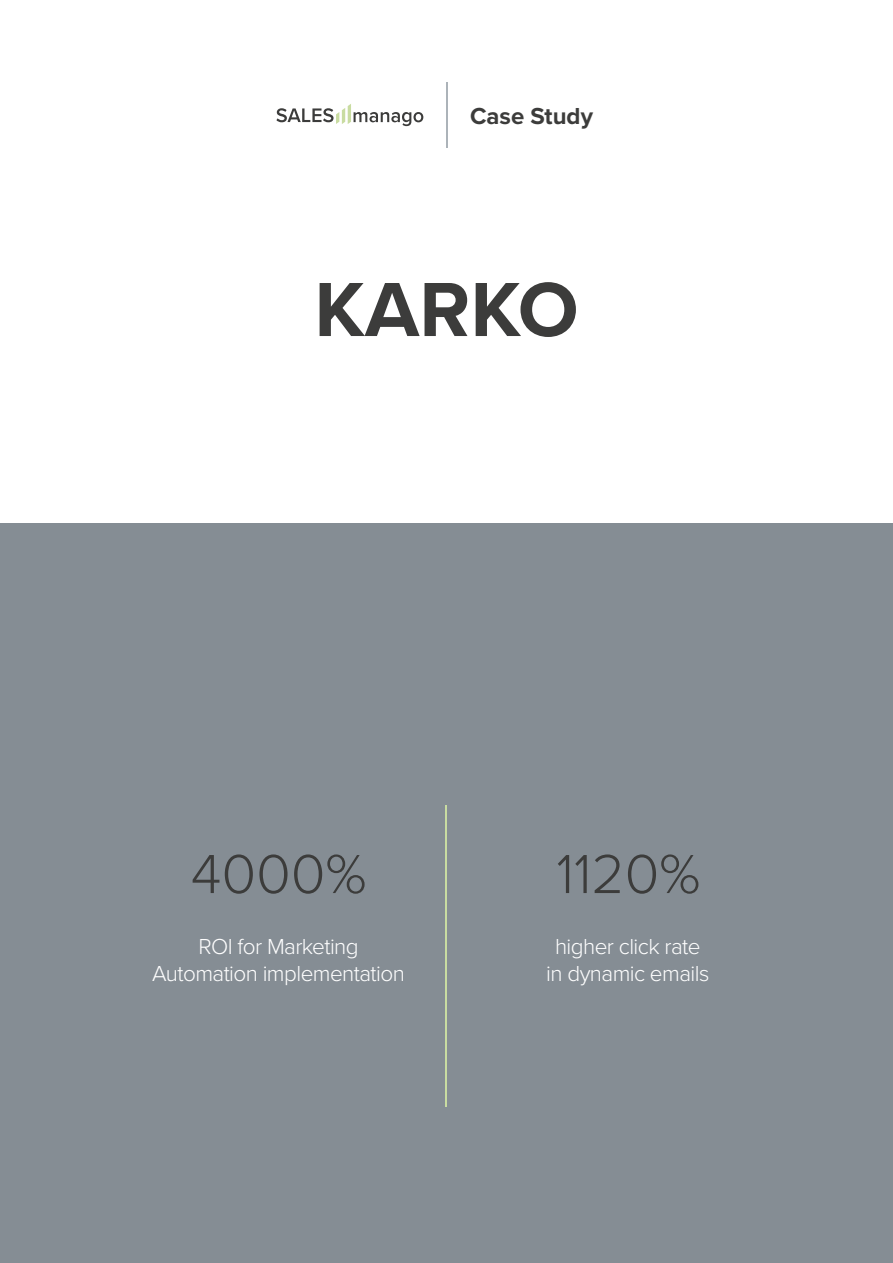
<style>
.page{position:relative;width:893px;height:1263px;background:#fff}
.page>*{position:absolute;margin:0;border:0;box-sizing:border-box;transform-origin:0 0}
.t1{font:700 79.5px "Proxima Nova";color:#3c3c3b}
.t2{font:300 57px "Proxima Nova";color:#3c3c3b}
.t3{font:700 24px "Proxima Nova";color:#3c3c3b}
.t4{font:300 22.5px "Proxima Nova";letter-spacing:-.025em;color:#fff}
</style>
<div class="page">
<div style="left:0;top:523px;width:893px;height:740px;background:#858d94"></div>
<hr style="left:445px;top:805px;width:1px;height:302px;background:#c9dca1">
<hr style="left:446px;top:82px;width:2px;height:65px;background:#acb3b9">
<svg style="left:276px;top:104px;width:147px;height:22px"></svg>
<p class="t3" style="left:470px;top:98px;width:124px">Case Study</p>
<p class="t1" style="left:314px;top:250px;width:266px">KARKO</p>
<p class="t2" style="left:191px;top:831px;width:177px">4000%</p>
<p class="t2" style="left:556px;top:831px;width:145px">1120%</p>
<p class="t4" style="left:198px;top:930px;width:162px">ROI for Marketing</p>
<p class="t4" style="left:152px;top:957px;width:254px">Automation implementation</p>
<p class="t4" style="left:555px;top:930px;width:147px">higher click rate</p>
<p class="t4" style="left:546px;top:957px;width:165px">in dynamic emails</p>
</div>
